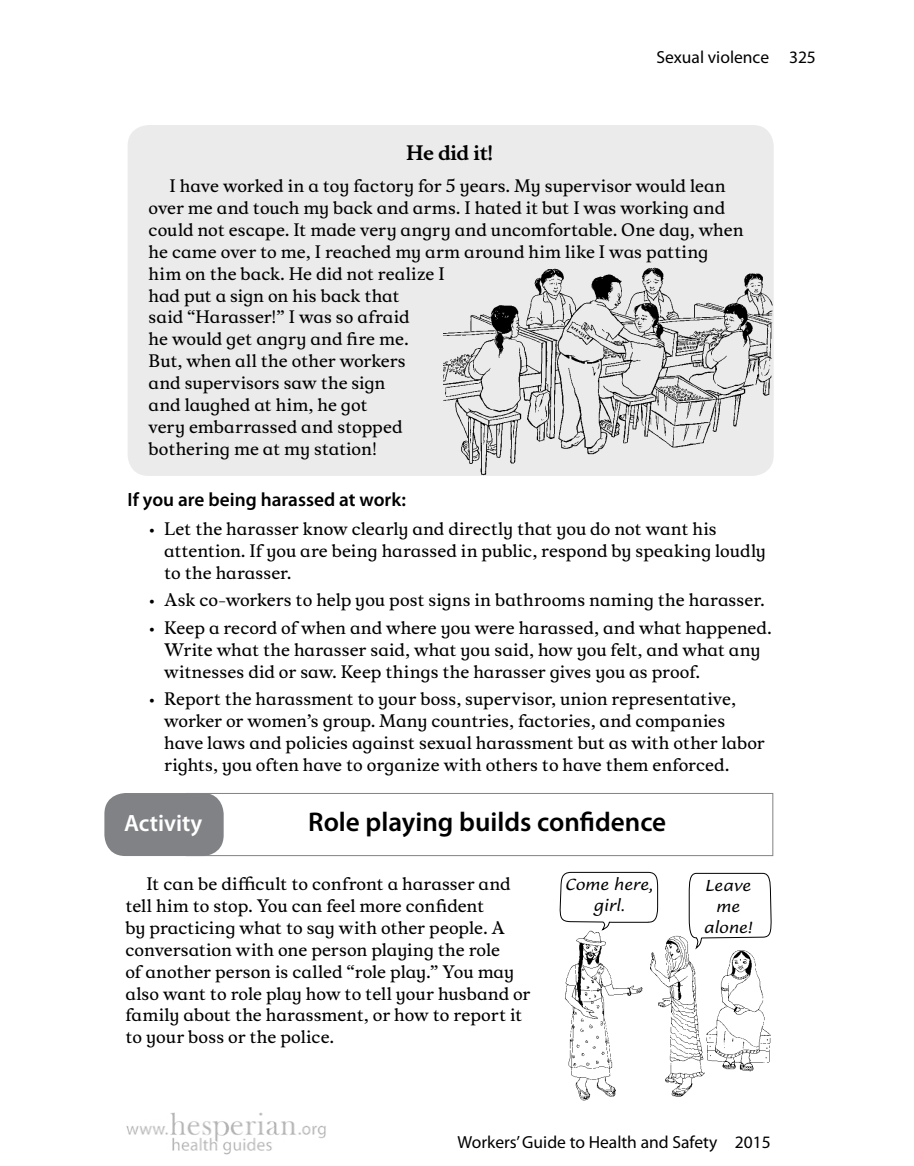
<style>
.page{position:relative;width:914px;height:1166px;background:#fff}
.page>*{position:absolute;margin:0;border:0;box-sizing:border-box;transform-origin:0 0}
.t1{font:600 27.12px "Myriad Pro";color:#000}
.t2{font:600 23.62px "Myriad Pro";color:#fff}
.t3{font:600 19.25px "Myriad Pro";color:#000}
.t4{font:700 19.25px "Musee Alt";color:#000}
.t5{font:17.5px "Myriad Pro";color:#000}
.t6{font:16.62px/21.9px "Musee Alt";color:#000}
.t7{font:italic 16.62px/21px "Lucida Casual EFOP";letter-spacing:.005em;color:#000;text-align:center}
.s1{font-size:17.5px}
</style>
<div class="page">
<img style="left:565px;top:924px;width:207px;height:177px">
<svg style="left:559px;top:871px;width:99px;height:60px"></svg>
<svg style="left:688px;top:872px;width:83px;height:78px"></svg>
<div style="left:186px;top:793px;width:587px;height:63px;background:#fff;border:1px solid #808285"></div>
<div style="left:104px;top:793px;width:120px;height:63px;background:#808285;border-radius:21px"></div>
<div style="left:128px;top:125px;width:645px;height:351px;background:#ebebec;border-radius:21px"></div>
<img style="left:443px;top:267px;width:330px;height:209px">
<img style="left:126px;top:1112px;width:200px;height:42px">
<p class="t5" style="left:656px;top:47px;width:161px">Sexual violence 325</p>
<p class="t4" style="left:406px;top:141px;width:88px">He did it!</p>
<p class="t6" style="left:149px;top:176px;width:596px;text-indent:21px">I have worked in a toy factory for 5 years. My supervisor would lean over me and touch my back and arms. I hated it but I was working and could not escape. It made very angry and uncomfortable. One day, when he came over to me, I reached my arm around him like I was patting him on the back. He did not realize I<br>had put a sign on his back that<br>said “Harasser!” I was so afraid<br>he would get angry and fire me.<br>But, when all the other workers<br>and supervisors saw the sign<br>and laughed at him, he got<br>very embarrassed and stopped<br>bothering me at my station!</p>
<p class="t3" style="left:128px;top:487px;width:280px">If you are being harassed at work:</p>
<p class="t6" style="left:164px;top:518px;width:603px;text-indent:-16px"><span class="s1">•</span> Let the harasser know clearly and directly that you do not want his attention. If you are being harassed in public, respond by speaking loudly to the harasser.</p>
<p class="t6" style="left:148px;top:590px;width:617px"><span class="s1">•</span> Ask co-workers to help you post signs in bathrooms naming the harasser.</p>
<p class="t6" style="left:164px;top:617px;width:609px;text-indent:-16px"><span class="s1">•</span> Keep a record of when and where you were harassed, and what happened.<br>Write what the harasser said, what you said, how you felt, and what any witnesses did or saw. Keep things the harasser gives you as proof.</p>
<p class="t6" style="left:164px;top:688px;width:602px;text-indent:-16px"><span class="s1">•</span> Report the harassment to your boss, supervisor, union representative, worker or women’s group. Many countries, factories, and companies have laws and policies against sexual harassment but as with other labor rights, you often have to organize with others to have them enforced.</p>
<h2 class="t2" style="left:124px;top:807px;width:80px">Activity</h2>
<h1 class="t1" style="left:308px;top:805px;width:359px">Role playing builds confidence</h1>
<p class="t6" style="left:125px;top:873px;width:406px;text-indent:21px">It can be difficult to confront a harasser and tell him to stop. You can feel more confident<br>by practicing what to say with other people. A conversation with one person playing the role<br>of another person is called “role play.” You may also want to role play how to tell your husband or family about the harassment, or how to report it to your boss or the police.</p>
<p class="t7" style="left:565px;top:874px;width:90px">Come here, girl.</p>
<p class="t7" style="left:703px;top:874px;width:50px">Leave me alone!</p>
<p class="t5" style="left:457px;top:1132px;width:315px">Workers’ Guide to Health and Safety 2015</p>
</div>
